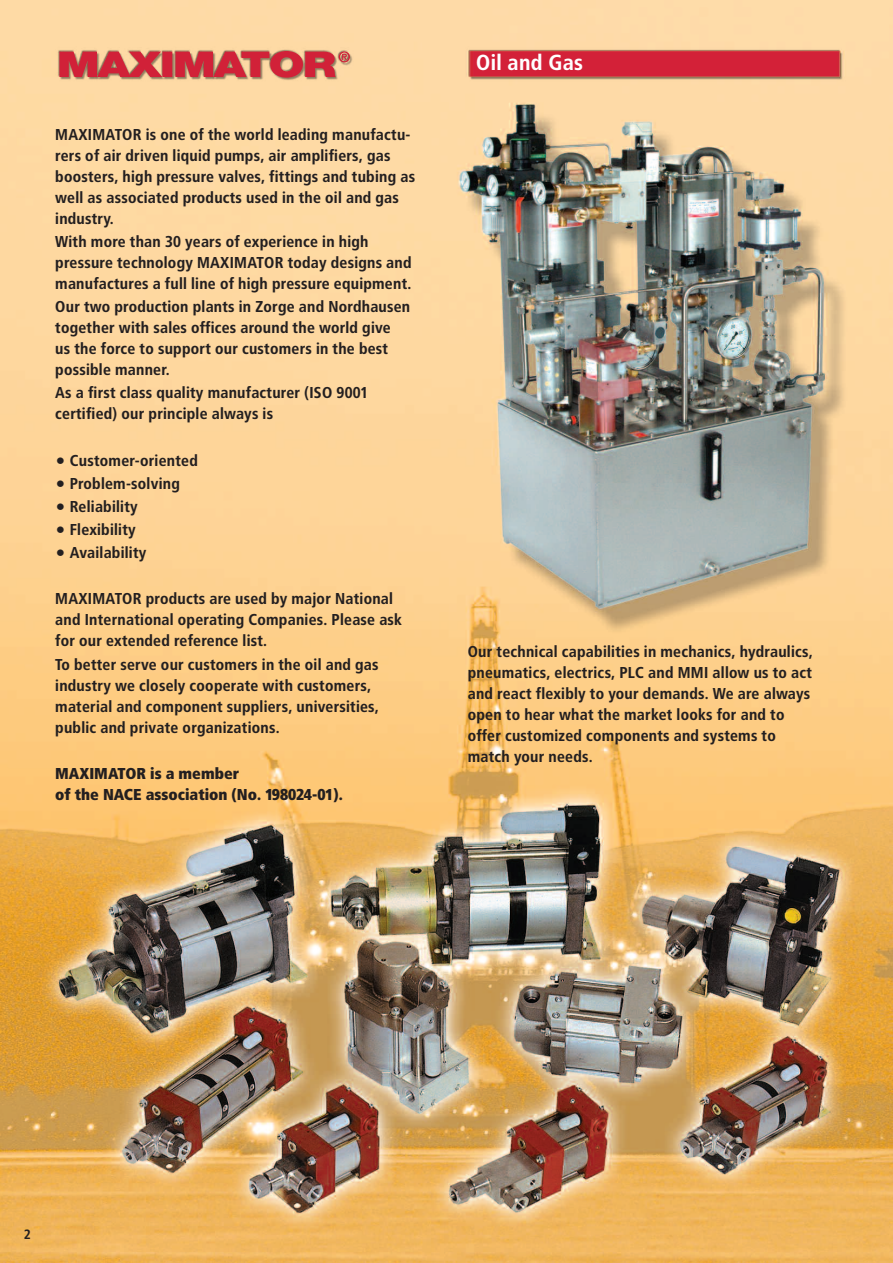
<style>
.page{position:relative;width:893px;height:1263px;background:#fff}
.page>*{position:absolute;margin:0;border:0;box-sizing:border-box;transform-origin:0 0}
.t1{font:700 21.75px "Transit";letter-spacing:-.005em;color:#fff}
.t2{font:700 15.75px/21px "Transit";letter-spacing:-.005em;color:#231f20}
.t3{font:900 15.75px/21px "Transit";letter-spacing:-.005em;color:#231f20}
.t4{font:700 13.5px "Transit";color:#231f20}
</style>
<div class="page">
<img style="left:0;top:0;width:893px;height:1263px">
<img style="left:59px;top:51px;width:277px;height:27px">
<svg style="left:339px;top:51px;width:11px;height:11px"></svg>
<svg style="left:57px;top:457px;width:7px;height:7px"></svg>
<svg style="left:57px;top:480px;width:7px;height:7px"></svg>
<svg style="left:57px;top:503px;width:7px;height:7px"></svg>
<svg style="left:57px;top:526px;width:7px;height:7px"></svg>
<svg style="left:57px;top:549px;width:7px;height:7px"></svg>
<p class="t2" style="left:55px;top:126px;width:362px">MAXIMATOR is one of the world leading manufactu&shy;rers of air driven liquid pumps, air amplifiers, gas boosters, high pressure valves, fittings and tubing as well as associated products used in the oil and gas industry.</p>
<p class="t2" style="left:55px;top:233px;width:358px">With more than 30 years of experience in high pressure technology MAXIMATOR today designs and manufactures a full line of high pressure equipment.</p>
<p class="t2" style="left:55px;top:298px;width:357px">Our two production plants in Zorge and Nordhausen together with sales offices around the world give<br>us the force to support our customers in the best possible manner.</p>
<p class="t2" style="left:55px;top:384px;width:315px">As a first class quality manufacturer (ISO 9001 certified) our principle always is</p>
<p class="t2" style="left:70px;top:450px;width:130px;line-height:23.1px">Customer-oriented<br>Problem-solving<br>Reliability<br>Flexibility<br>Availability</p>
<p class="t2" style="left:55px;top:590px;width:349px">MAXIMATOR products are used by major National and International operating Companies. Please ask for our extended reference list.</p>
<p class="t2" style="left:55px;top:655px;width:325px">To better serve our customers in the oil and gas industry we closely cooperate with customers, material and component suppliers, universities, public and private organizations.</p>
<p class="t3" style="left:55px;top:764px;width:289px">MAXIMATOR is a member<br>of the NACE association (No. 198024-01).</p>
<h1 class="t1" style="left:476px;top:55px;width:109px">Oil and Gas</h1>
<p class="t2" style="left:468px;top:642px;width:347px">Our technical capabilities in mechanics, hydraulics, pneumatics, electrics, PLC and MMI allow us to act and react flexibly to your demands. We are always open to hear what the market looks for and to offer customized components and systems to match your needs.</p>
<p class="t4" style="left:24px;top:1230px;width:9px">2</p>
</div>
